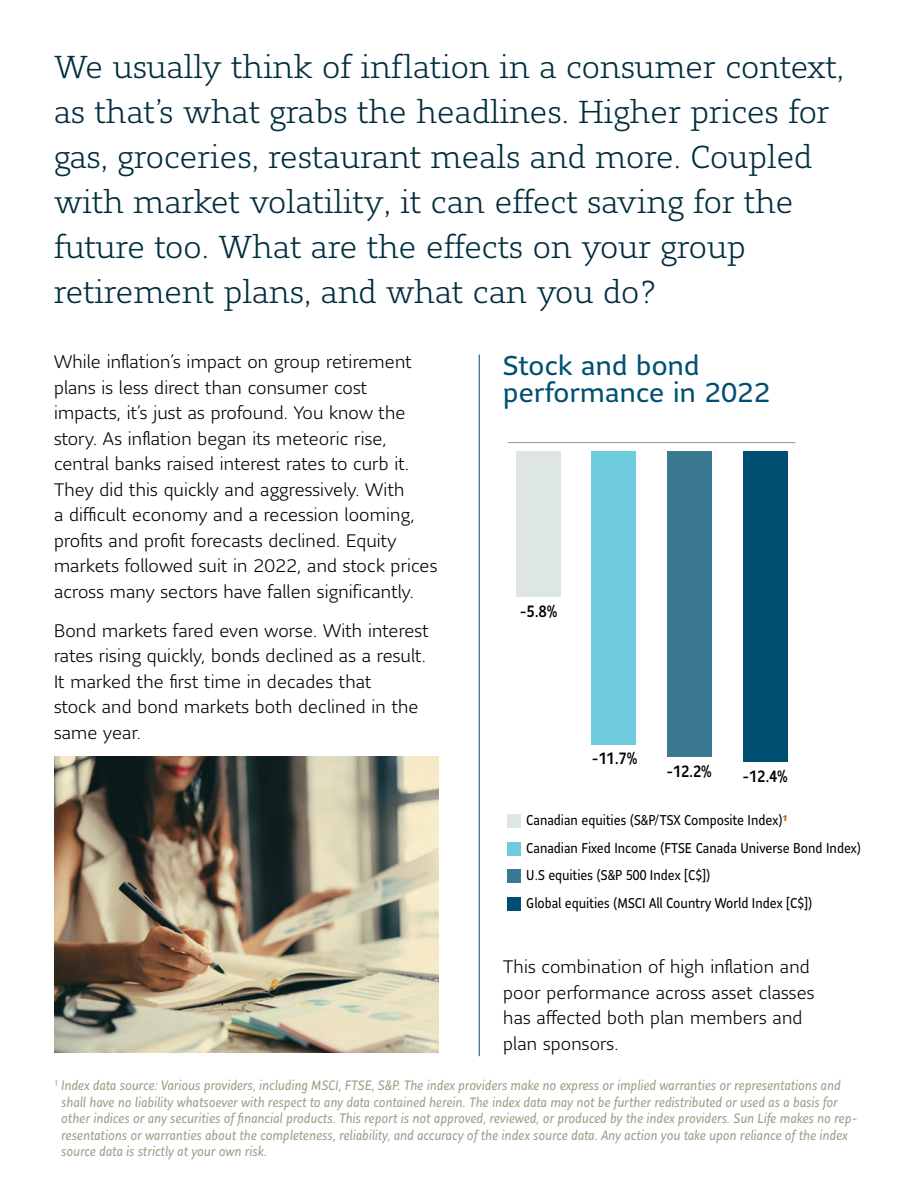
<style>
.page{position:relative;width:918px;height:1188px;background:#fff}
.page>*{position:absolute;margin:0;border:0;box-sizing:border-box;transform-origin:0 0}
.t1{font:300 31.5px/45px "Sun Life Serif";color:#002d3d}
.t2{font:27px/27px "Sun Life Sans";letter-spacing:.01em;color:#004f73}
.t3{font:300 18px/25.5px "Sun Life Sans";letter-spacing:.01em;color:#000}
.t4{font:500 16.2px "Sun Life Sans Condensed";color:#000}
.t5{font:14.1px "Sun Life Sans Condensed";color:#000}
.t6{font:italic 13.5px/16.5px "Sun Life Sans Condensed";color:#a49c8a}
</style>
<div class="page">
<div style="left:591px;top:451px;width:45px;height:294px;background:#6eccde"></div>
<div style="left:667px;top:451px;width:45px;height:306px;background:#3a7790"></div>
<div style="left:516px;top:451px;width:44px;height:146px;background:#dee6e1"></div>
<div style="left:743px;top:451px;width:44px;height:311px;background:#004f73"></div>
<div style="left:508px;top:842px;width:13px;height:13px;background:#6eccde"></div>
<div style="left:508px;top:897px;width:13px;height:13px;background:#004f73"></div>
<div style="left:508px;top:869px;width:13px;height:14px;background:#3a7790"></div>
<div style="left:508px;top:814px;width:13px;height:14px;background:#dee6e1"></div>
<hr style="left:508px;top:442px;width:287px;height:1px;background:#939598">
<hr style="left:479px;top:354px;width:1px;height:702px;background:#004f73">
<img style="left:54px;top:756px;width:385px;height:297px">
<p class="t1" style="left:54px;top:44px;width:792px">We usually think of inflation in a consumer context, as that’s what grabs the headlines. Higher prices for gas, groceries, restaurant meals and more. Coupled with market volatility, it can effect saving for the future too. What are the effects on your group retirement plans, and what can you do?</p>
<p class="t3" style="left:54px;top:349px;width:385px">While inflation’s impact on group retirement plans is less direct than consumer cost impacts, it’s just as profound. You know the story. As inflation began its meteoric rise, central banks raised interest rates to curb it.<br>They did this quickly and aggressively. With<br>a difficult economy and a recession looming, profits and profit forecasts declined. Equity markets followed suit in 2022, and stock prices across many sectors have fallen significantly.</p>
<p class="t3" style="left:54px;top:617px;width:376px">Bond markets fared even worse. With interest rates rising quickly, bonds declined as a result.<br>It marked the first time in decades that<br>stock and bond markets both declined in the same year.</p>
<h2 class="t2" style="left:503px;top:351px;width:269px">Stock and bond performance in 2022</h2>
<p class="t4" style="left:520px;top:600px;width:39px">-5.8%</p>
<p class="t4" style="left:592px;top:748px;width:47px">-11.7%</p>
<p class="t4" style="left:666px;top:760px;width:47px">-12.2%</p>
<p class="t4" style="left:742px;top:765px;width:47px">-12.4%</p>
<p class="t5" style="left:526px;top:811px;width:263px">Canadian equities (S&amp;P/TSX Composite Index)<sup>1</sup></p>
<p class="t5" style="left:526px;top:838px;width:336px">Canadian Fixed Income (FTSE Canada Universe Bond Index)</p>
<p class="t5" style="left:526px;top:866px;width:186px">U.S equities (S&amp;P 500 Index [C$])</p>
<p class="t5" style="left:526px;top:893px;width:288px">Global equities (MSCI All Country World Index [C$])</p>
<p class="t3" style="left:503px;top:953px;width:313px">This combination of high inflation and poor performance across asset classes has affected both plan members and plan sponsors.</p>
<p class="t6" style="left:61px;top:1077px;width:798px;text-indent:-7px"><sup>1</sup> Index data source: Various providers, including MSCI, FTSE, S&amp;P. The index providers make no express or implied warranties or representations and shall have no liability whatsoever with respect to any data contained herein. The index data may not be further redistributed or used as a basis for other indices or any securities of financial products. This report is not approved, reviewed, or produced by the index providers. Sun Life makes no rep&shy;resentations or warranties about the completeness, reliability, and accuracy of the index source data. Any action you take upon reliance of the index source data is strictly at your own risk.</p>
</div>
